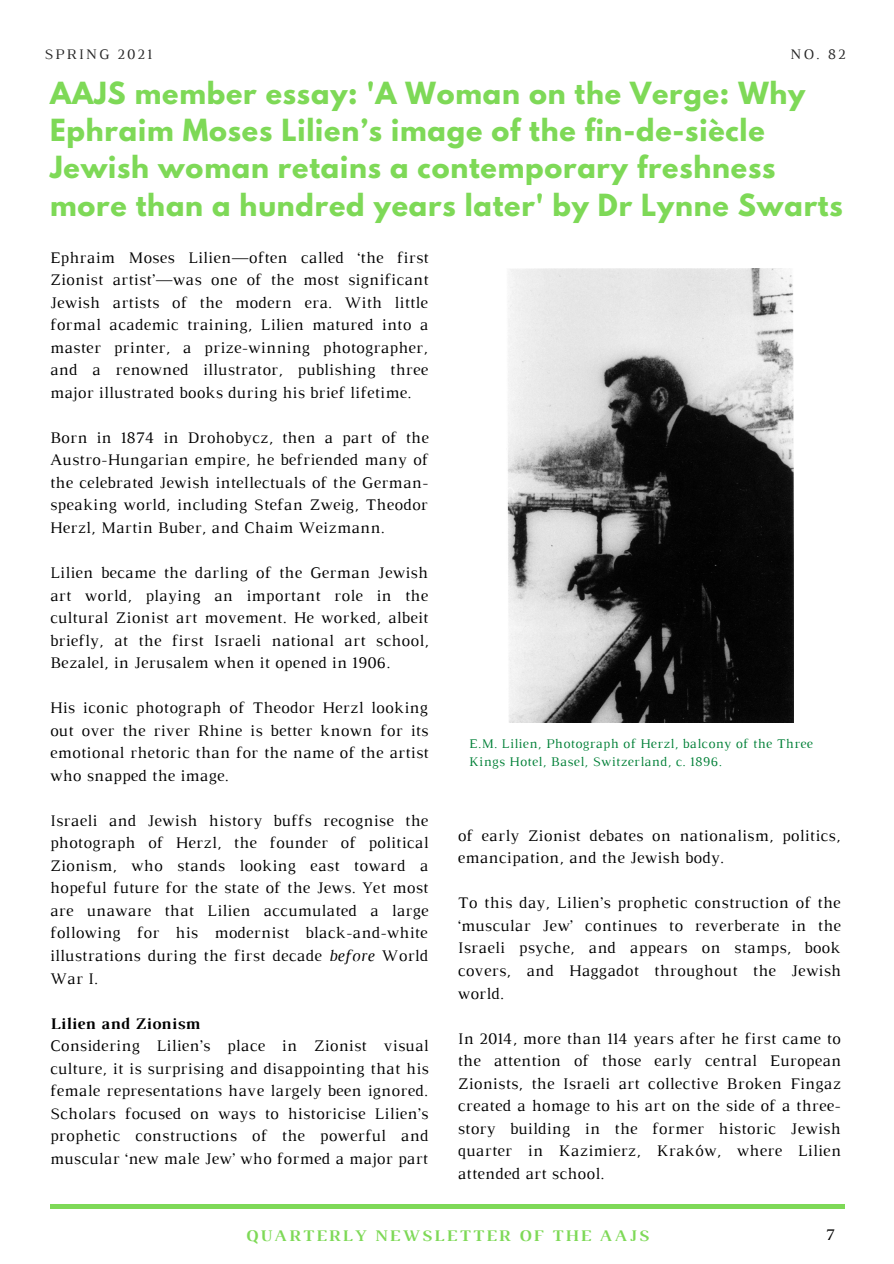
<style>
.page{position:relative;width:894px;height:1264px;background:#fff}
.page>*{position:absolute;margin:0;border:0;box-sizing:border-box;transform-origin:0 0}
.t1{font:700 27px/37.2px "League Spartan";letter-spacing:.03em;color:#7ed957}
.t2{font:16.5px/22.5px "Luthier";letter-spacing:.02em;color:#000;text-align:justify}
.t3{font:700 16.5px "Luthier";letter-spacing:.13em;color:#7ed957}
.t4{font:700 16.5px "Luthier";letter-spacing:.02em;color:#000}
.t5{font:14.85px "Luthier";letter-spacing:.14em;color:#252525}
.t6{font:13.5px/18px "Luthier";letter-spacing:.03em;color:#008037}
.s1{font-style:italic}
</style>
<div class="page">
<hr style="left:50px;top:1204px;width:794px;height:4px;background:#7ed957">
<img style="left:507px;top:268px;width:285px;height:454px">
<p class="t5" style="left:44px;top:49px;width:109px">SPRING 2021</p>
<p class="t5" style="left:790px;top:49px;width:57px">NO. 82</p>
<h1 class="t1" style="left:50px;top:78px;width:794px">AAJS member essay: 'A Woman on the Verge: Why Ephraim Moses Lilien’s image of the fin-de-siècle Jewish woman retains a contemporary freshness more than a hundred years later' by Dr Lynne Swarts</h1>
<p class="t2" style="left:50px;top:247px;width:380px">Ephraim Moses Lilien—often called ‘the first Zionist artist’—was one of the most significant Jewish artists of the modern era. With little formal academic training, Lilien matured into a master printer, a prize-winning photographer, and a renowned illustrator, publishing three major illustrated books during his brief lifetime.</p>
<p class="t2" style="left:50px;top:427px;width:380px">Born in 1874 in Drohobycz, then a part of the Austro-Hungarian empire, he befriended many of the celebrated Jewish intellectuals of the German&shy;speaking world, including Stefan Zweig, Theodor Herzl, Martin Buber, and Chaim Weizmann.</p>
<p class="t2" style="left:50px;top:562px;width:380px">Lilien became the darling of the German Jewish art world, playing an important role in the cultural Zionist art movement. He worked, albeit briefly, at the first Israeli national art school, Bezalel, in Jerusalem when it opened in 1906.</p>
<p class="t2" style="left:50px;top:697px;width:380px">His iconic photograph of Theodor Herzl looking out over the river Rhine is better known for its emotional rhetoric than for the name of the artist who snapped the image.</p>
<p class="t2" style="left:50px;top:810px;width:380px">Israeli and Jewish history buffs recognise the photograph of Herzl, the founder of political Zionism, who stands looking east toward a hopeful future for the state of the Jews. Yet most are unaware that Lilien accumulated a large following for his modernist black-and-white illustrations during the first decade <span class="s1">before</span> World War I.</p>
<p class="t4" style="left:50px;top:1017px;width:151px">Lilien and Zionism</p>
<p class="t2" style="left:50px;top:1035px;width:380px">Considering Lilien’s place in Zionist visual culture, it is surprising and disappointing that his female representations have largely been ignored.<br>Scholars focused on ways to historicise Lilien’s prophetic constructions of the powerful and muscular ‘new male Jew’ who formed a major part</p>
<p class="t6" style="left:469px;top:736px;width:345px">E.M. Lilien, Photograph of Herzl, balcony of the Three<br>Kings Hotel, Basel, Switzerland, c. 1896.</p>
<p class="t2" style="left:457px;top:825px;width:384px">of early Zionist debates on nationalism, politics, emancipation, and the Jewish body.</p>
<p class="t2" style="left:457px;top:893px;width:385px">To this day, Lilien’s prophetic construction of the ‘muscular Jew’ continues to reverberate in the Israeli psyche, and appears on stamps, book covers, and Haggadot throughout the Jewish world.</p>
<p class="t2" style="left:457px;top:1028px;width:385px">In 2014, more than 114 years after he first came to the attention of those early central European Zionists, the Israeli art collective Broken Fingaz created a homage to his art on the side of a three&shy;story building in the former historic Jewish quarter in Kazimierz, Kraków, where Lilien attended art school.</p>
<p class="t3" style="left:245px;top:1229px;width:404px">QUARTERLY NEWSLETTER OF THE AAJS</p>
<p class="t2" style="left:825px;top:1224px;width:10px">7</p>
</div>
